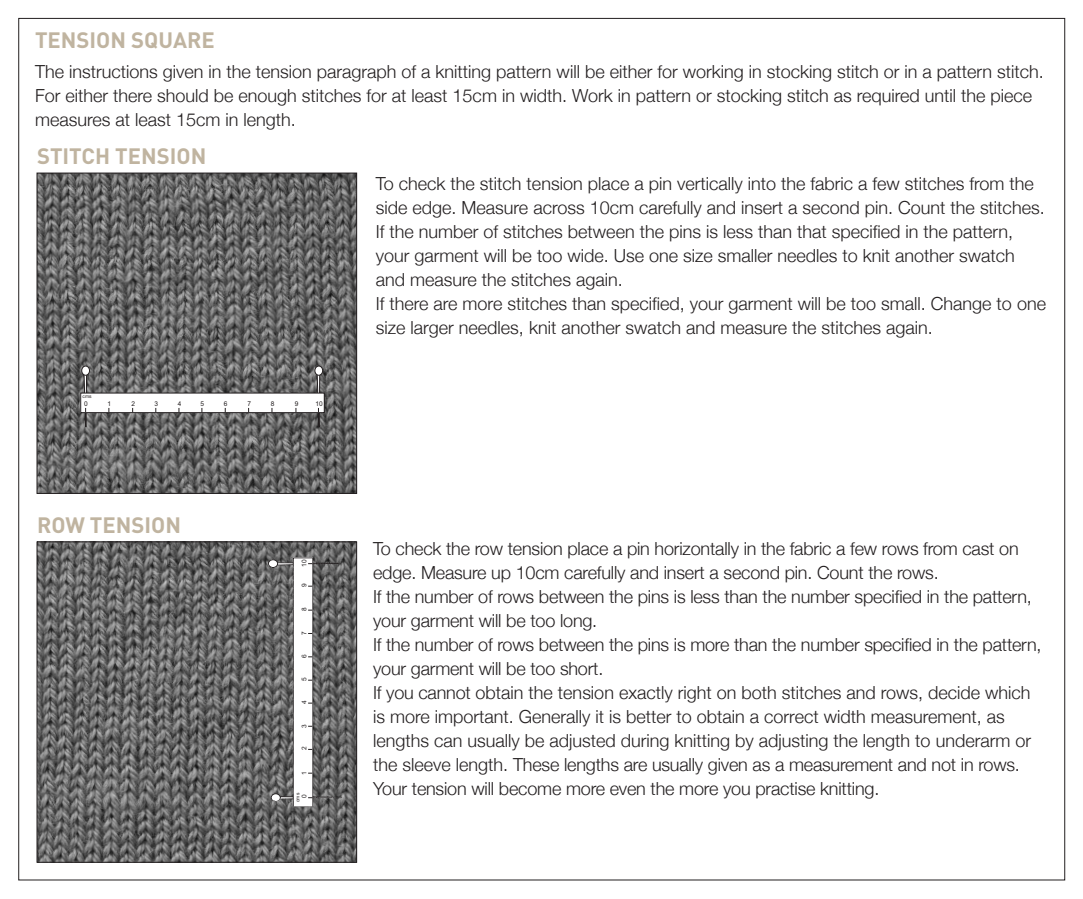
<style>
.page{position:relative;width:1083px;height:899px;background:#fff}
.page>*{position:absolute;margin:0;border:0;box-sizing:border-box;transform-origin:0 0}
.ACS_H_Breakout_Box{font:700 22px "DIN";color:#c0b4a0}
.t1{font:20px "Myriad";color:#3e3e3f}
.ACS_Body_Text_Breako{font:300 18px/24px "Helvetica Neue";color:#231f20}
.t2{font:6.6px "Arial";color:#231f20}
.t3{font:5px "Arial";color:#231f20}
</style>
<div class="page">
<img style="left:39px;top:544px;width:316px;height:317px">
<div style="left:37px;top:542px;width:320px;height:321px;border:1px solid #231f20"></div>
<div style="left:271px;top:794px;width:9px;height:8px;background:#fff;border-radius:50%"></div>
<div style="left:271px;top:793px;width:10px;height:9px;border:1px solid #231f20;border-radius:50%"></div>
<div style="left:268px;top:560px;width:10px;height:8px;background:#fff;border-radius:50%"></div>
<div style="left:268px;top:559px;width:10px;height:9px;border:1px solid #231f20;border-radius:50%"></div>
<div style="left:293px;top:558px;width:20px;height:249px;background:#fff"></div>
<div style="left:293px;top:557px;width:20px;height:250px;border:1px solid #231f20"></div>
<svg style="left:275px;top:562px;width:58px;height:4px"></svg>
<svg style="left:278px;top:796px;width:55px;height:4px"></svg>
<img style="left:39px;top:175px;width:316px;height:317px">
<div style="left:37px;top:173px;width:320px;height:321px;border:1px solid #231f20"></div>
<div style="left:82px;top:366px;width:7px;height:9px;background:#fff;border-radius:50%"></div>
<div style="left:81px;top:366px;width:9px;height:10px;border:1px solid #231f20;border-radius:50%"></div>
<div style="left:315px;top:366px;width:8px;height:9px;background:#fff;border-radius:50%"></div>
<div style="left:314px;top:366px;width:9px;height:10px;border:1px solid #231f20;border-radius:50%"></div>
<div style="left:81px;top:393px;width:243px;height:20px;background:#fff"></div>
<div style="left:80px;top:393px;width:245px;height:20px;border:1px solid #231f20"></div>
<svg style="left:316px;top:373px;width:4px;height:54px"></svg>
<svg style="left:83px;top:373px;width:4px;height:54px"></svg>
<p class="ACS_H_Breakout_Box" style="left:35px;top:26px;width:181px">TENSION SQUARE</p>
<p class="ACS_Body_Text_Breako" style="left:35px;top:59px;width:1010px">The instructions given in the tension paragraph of a knitting pattern will be either for working in stocking stitch or in a pattern stitch.<br>For either there should be enough stitches for at least 15cm in width. Work in pattern or stocking stitch as required until the piece measures at least 15cm in length.</p>
<p class="ACS_H_Breakout_Box" style="left:37px;top:142px;width:171px">STITCH TENSION</p>
<p class="t3" style="left:83px;top:393px;width:11px">cms</p>
<p class="t2" style="left:84px;top:399px;width:5px">0</p>
<p class="t2" style="left:107px;top:400px;width:5px">1</p>
<p class="t2" style="left:132px;top:400px;width:5px">2</p>
<p class="t2" style="left:154px;top:400px;width:5px">3</p>
<p class="t2" style="left:178px;top:400px;width:5px">4</p>
<p class="t2" style="left:200px;top:400px;width:5px">5</p>
<p class="t2" style="left:224px;top:400px;width:5px">6</p>
<p class="t2" style="left:247px;top:400px;width:5px">7</p>
<p class="t2" style="left:271px;top:400px;width:5px">8</p>
<p class="t2" style="left:295px;top:400px;width:5px">9</p>
<p class="t2" style="left:315px;top:400px;width:9px">10</p>
<p class="ACS_H_Breakout_Box" style="left:37px;top:511px;width:145px">ROW TENSION</p>
<p class="t2" style="left:300px;top:567px;width:9px;rotate:-90deg">10</p>
<p class="t2" style="left:300px;top:587px;width:5px;rotate:-90deg">9</p>
<p class="t2" style="left:300px;top:611px;width:5px;rotate:-90deg">8</p>
<p class="t2" style="left:300px;top:635px;width:5px;rotate:-90deg">7</p>
<p class="t2" style="left:300px;top:658px;width:5px;rotate:-90deg">6</p>
<p class="t2" style="left:300px;top:681px;width:5px;rotate:-90deg">5</p>
<p class="t2" style="left:300px;top:704px;width:5px;rotate:-90deg">4</p>
<p class="t2" style="left:300px;top:728px;width:5px;rotate:-90deg">3</p>
<p class="t2" style="left:300px;top:750px;width:5px;rotate:-90deg">2</p>
<p class="t2" style="left:300px;top:775px;width:5px;rotate:-90deg">1</p>
<p class="t3" style="left:294px;top:802px;width:11px;rotate:-90deg">cms</p>
<p class="t2" style="left:300px;top:798px;width:5px;rotate:-90deg">0</p>
<p class="ACS_Body_Text_Breako" style="left:376px;top:171px;width:670px">To check the stitch tension place a pin vertically into the fabric a few stitches from the side edge. Measure across 10cm carefully and insert a second pin. Count the stitches.<br>If the number of stitches between the pins is less than that specified in the pattern, your garment will be too wide. Use one size smaller needles to knit another swatch and measure the stitches again.</p>
<p class="ACS_Body_Text_Breako" style="left:376px;top:291px;width:671px">If there are more stitches than specified, your garment will be too small. Change to one size larger needles, knit another swatch and measure the stitches again.</p>
<p class="ACS_Body_Text_Breako" style="left:373px;top:536px;width:647px">To check the row tension place a pin horizontally in the fabric a few rows from cast on edge. Measure up 10cm carefully and insert a second pin. Count the rows.</p>
<p class="ACS_Body_Text_Breako" style="left:373px;top:584px;width:660px">If the number of rows between the pins is less than the number specified in the pattern, your garment will be too long.</p>
<p class="ACS_Body_Text_Breako" style="left:373px;top:632px;width:670px">If the number of rows between the pins is more than the number specified in the pattern, your garment will be too short.</p>
<p class="ACS_Body_Text_Breako" style="left:373px;top:680px;width:659px">If you cannot obtain the tension exactly right on both stitches and rows, decide which is more important. Generally it is better to obtain a correct width measurement, as lengths can usually be adjusted during knitting by adjusting the length to underarm or the sleeve length. These lengths are usually given as a measurement and not in rows.<br>Your tension will become more even the more you practise knitting.</p>
<p class="t1" style="left:557px;top:759px;width:77px">Diagram:</p>
<p class="t1" style="left:701px;top:759px;width:299px">s/adobe/diagrams 2010/cross stitch</p>
</div>
